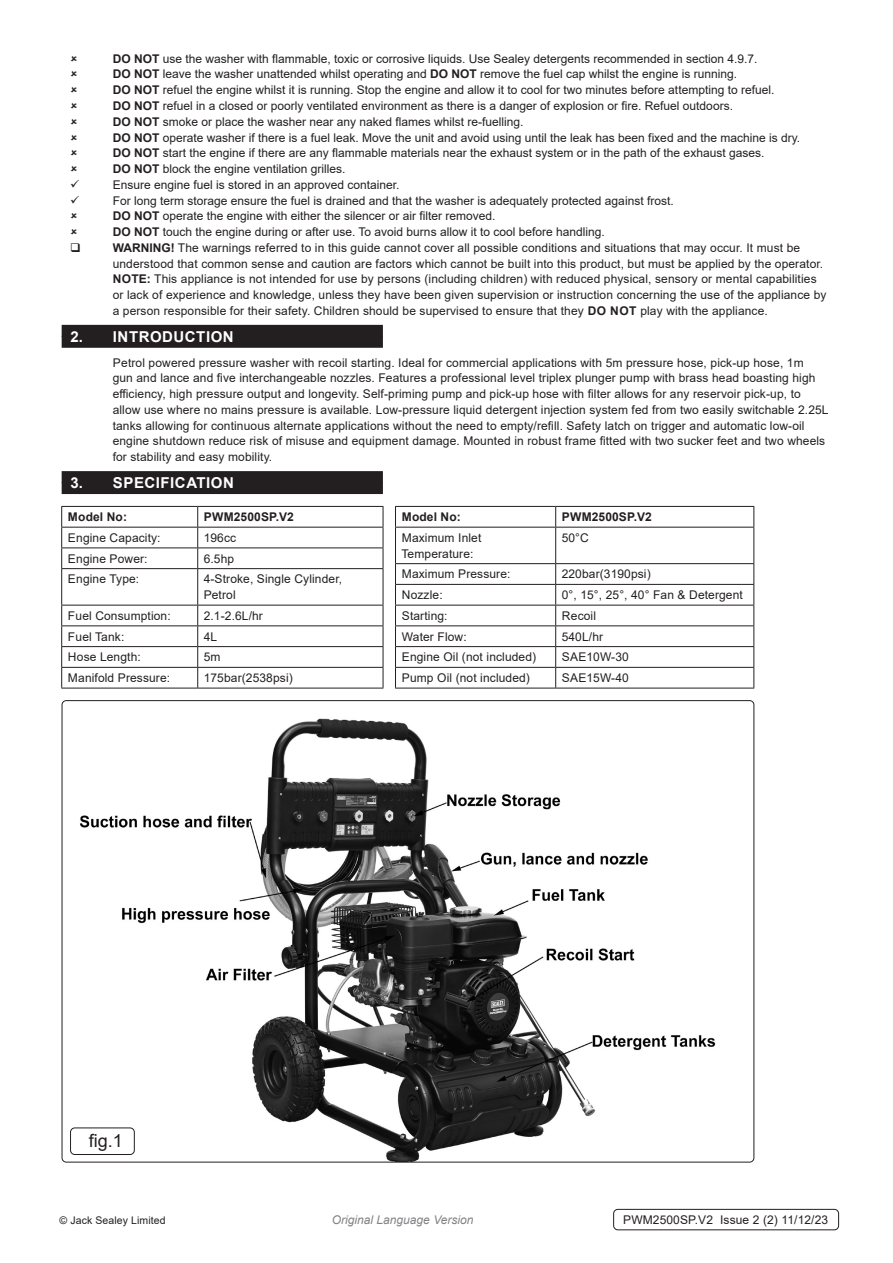
<style>
.page{position:relative;width:893px;height:1263px;background:#fff}
.page>*{position:absolute;margin:0;border:0;box-sizing:border-box;transform-origin:0 0}
.t1{font:18px "Arial";color:#231f20}
.t2{font:700 15px "Arial";letter-spacing:.035em;color:#fff}
.Body{font:12px/15.8px "Arial";letter-spacing:.01em;color:#231f20}
.Body-2{font:700 12px "Arial";letter-spacing:.01em;color:#231f20}
.Body__Footer{font:12px "Arial";letter-spacing:.01em;color:#231f20}
.t3{font:italic 12px "Arial";color:#808285}
.Body__Justified__7pt{font:10.5px "Arial";letter-spacing:.01em;color:#231f20}
.s1{font-weight:700}
</style>
<div class="page">
<div style="left:62px;top:336px;width:321px;height:12px;background:#231f20"></div>
<div style="left:62px;top:325px;width:321px;height:12px;background:#231f20"></div>
<div style="left:62px;top:482px;width:321px;height:12px;background:#231f20"></div>
<div style="left:62px;top:471px;width:321px;height:12px;background:#231f20"></div>
<img style="left:62px;top:718px;width:692px;height:444px">
<div style="left:613px;top:1209px;width:226px;height:21px;border:1px solid #231f20;border-radius:4px"></div>
<div style="left:70px;top:1127px;width:65px;height:28px;border:1px solid #231f20;border-radius:4px"></div>
<hr style="left:61px;top:506px;width:137px;height:1px;background:#231f20">
<hr style="left:198px;top:506px;width:185px;height:1px;background:#231f20">
<hr style="left:61px;top:527px;width:137px;height:1px;background:#231f20">
<hr style="left:198px;top:527px;width:185px;height:1px;background:#231f20">
<hr style="left:61px;top:547px;width:137px;height:1px;background:#231f20">
<svg style="left:61px;top:507px;width:1px;height:61px"></svg>
<hr style="left:198px;top:547px;width:185px;height:1px;background:#231f20">
<svg style="left:197px;top:507px;width:1px;height:61px"></svg>
<svg style="left:383px;top:507px;width:1px;height:61px"></svg>
<hr style="left:61px;top:568px;width:137px;height:1px;background:#231f20">
<hr style="left:61px;top:569px;width:1px;height:36px;background:#231f20">
<hr style="left:198px;top:568px;width:185px;height:1px;background:#231f20">
<hr style="left:197px;top:569px;width:1px;height:36px;background:#231f20">
<hr style="left:383px;top:569px;width:1px;height:36px;background:#231f20">
<hr style="left:61px;top:605px;width:137px;height:1px;background:#231f20">
<hr style="left:198px;top:605px;width:185px;height:1px;background:#231f20">
<hr style="left:61px;top:625px;width:137px;height:1px;background:#231f20">
<hr style="left:198px;top:625px;width:185px;height:1px;background:#231f20">
<hr style="left:61px;top:646px;width:137px;height:1px;background:#231f20">
<hr style="left:198px;top:646px;width:185px;height:1px;background:#231f20">
<hr style="left:61px;top:667px;width:137px;height:1px;background:#231f20">
<svg style="left:61px;top:605px;width:1px;height:83px"></svg>
<hr style="left:198px;top:667px;width:185px;height:1px;background:#231f20">
<svg style="left:197px;top:605px;width:1px;height:83px"></svg>
<svg style="left:383px;top:605px;width:1px;height:83px"></svg>
<hr style="left:61px;top:688px;width:137px;height:1px;background:#231f20">
<hr style="left:198px;top:688px;width:185px;height:1px;background:#231f20">
<hr style="left:395px;top:506px;width:161px;height:1px;background:#231f20">
<svg style="left:395px;top:507px;width:1px;height:20px"></svg>
<hr style="left:556px;top:506px;width:198px;height:1px;background:#231f20">
<svg style="left:555px;top:507px;width:1px;height:20px"></svg>
<svg style="left:753px;top:507px;width:1px;height:20px"></svg>
<hr style="left:395px;top:527px;width:161px;height:1px;background:#231f20">
<hr style="left:395px;top:527px;width:1px;height:36px;background:#231f20">
<hr style="left:556px;top:527px;width:198px;height:1px;background:#231f20">
<hr style="left:555px;top:527px;width:1px;height:36px;background:#231f20">
<hr style="left:753px;top:527px;width:1px;height:36px;background:#231f20">
<hr style="left:395px;top:563px;width:161px;height:1px;background:#231f20">
<hr style="left:556px;top:563px;width:198px;height:1px;background:#231f20">
<hr style="left:395px;top:584px;width:161px;height:1px;background:#231f20">
<hr style="left:556px;top:584px;width:198px;height:1px;background:#231f20">
<hr style="left:395px;top:605px;width:161px;height:1px;background:#231f20">
<hr style="left:556px;top:605px;width:198px;height:1px;background:#231f20">
<hr style="left:395px;top:625px;width:161px;height:1px;background:#231f20">
<hr style="left:556px;top:625px;width:198px;height:1px;background:#231f20">
<hr style="left:395px;top:646px;width:161px;height:1px;background:#231f20">
<hr style="left:556px;top:646px;width:198px;height:1px;background:#231f20">
<hr style="left:395px;top:667px;width:161px;height:1px;background:#231f20">
<svg style="left:395px;top:564px;width:1px;height:124px"></svg>
<hr style="left:556px;top:667px;width:198px;height:1px;background:#231f20">
<svg style="left:555px;top:564px;width:1px;height:124px"></svg>
<svg style="left:753px;top:564px;width:1px;height:124px"></svg>
<hr style="left:395px;top:688px;width:161px;height:1px;background:#231f20">
<hr style="left:556px;top:688px;width:198px;height:1px;background:#231f20">
<p class="Body" style="left:113px;top:51px;width:646px"><span class="s1">DO NOT</span> use the washer with flammable, toxic or corrosive liquids. Use Sealey detergents recommended in section 4.9.7.</p>
<p class="Body" style="left:113px;top:66px;width:626px"><span class="s1">DO NOT</span> leave the washer unattended whilst operating and <span class="s1">DO NOT</span> remove the fuel cap whilst the engine is running.</p>
<p class="Body" style="left:113px;top:82px;width:663px"><span class="s1">DO NOT</span> refuel the engine whilst it is running. Stop the engine and allow it to cool for two minutes before attempting to refuel.</p>
<p class="Body" style="left:113px;top:98px;width:622px"><span class="s1">DO NOT</span> refuel in a closed or poorly ventilated environment as there is a danger of explosion or fire. Refuel outdoors.</p>
<p class="Body" style="left:113px;top:114px;width:412px"><span class="s1">DO NOT</span> smoke or place the washer near any naked flames whilst re-fuelling.</p>
<p class="Body" style="left:113px;top:129px;width:689px"><span class="s1">DO NOT</span> operate washer if there is a fuel leak. Move the unit and avoid using until the leak has been fixed and the machine is dry.</p>
<p class="Body" style="left:113px;top:145px;width:653px"><span class="s1">DO NOT</span> start the engine if there are any flammable materials near the exhaust system or in the path of the exhaust gases.</p>
<p class="Body" style="left:113px;top:161px;width:234px"><span class="s1">DO NOT</span> block the engine ventilation grilles.</p>
<p class="Body" style="left:113px;top:177px;width:288px">Ensure engine fuel is stored in an approved container.</p>
<p class="Body" style="left:113px;top:192px;width:562px">For long term storage ensure the fuel is drained and that the washer is adequately protected against frost.</p>
<p class="Body" style="left:113px;top:208px;width:384px"><span class="s1">DO NOT</span> operate the engine with either the silencer or air filter removed.</p>
<p class="Body" style="left:113px;top:224px;width:494px"><span class="s1">DO NOT</span> touch the engine during or after use. To avoid burns allow it to cool before handling.</p>
<p class="Body" style="left:113px;top:240px;width:712px"><span class="s1">WARNING!</span> The warnings referred to in this guide cannot cover all possible conditions and situations that may occur. It must be understood that common sense and caution are factors which cannot be built into this product, but must be applied by the operator.</p>
<p class="Body" style="left:113px;top:271px;width:715px"><span class="s1">NOTE:</span> This appliance is not intended for use by persons (including children) with reduced physical, sensory or mental capabilities or lack of experience and knowledge, unless they have been given supervision or instruction concerning the use of the appliance by a person responsible for their safety. Children should be supervised to ensure that they <span class="s1">DO NOT</span> play with the appliance.</p>
<p class="t2" style="left:70px;top:326px;width:165px">2. INTRODUCTION</p>
<p class="Body" style="left:113px;top:354px;width:717px">Petrol powered pressure washer with recoil starting. Ideal for commercial applications with 5m pressure hose, pick-up hose, 1m<br>gun and lance and five interchangeable nozzles. Features a professional level triplex plunger pump with brass head boasting high efficiency, high pressure output and longevity. Self-priming pump and pick-up hose with filter allows for any reservoir pick-up, to allow use where no mains pressure is available. Low-pressure liquid detergent injection system fed from two easily switchable 2.25L tanks allowing for continuous alternate applications without the need to empty/refill. Safety latch on trigger and automatic low-oil engine shutdown reduce risk of misuse and equipment damage. Mounted in robust frame fitted with two sucker feet and two wheels for stability and easy mobility.</p>
<p class="t2" style="left:70px;top:472px;width:165px">3. SPECIFICATION</p>
<p class="Body-2" style="left:68px;top:508px;width:61px">Model No:</p>
<p class="Body-2" style="left:204px;top:508px;width:92px">PWM2500SP.V2</p>
<p class="Body" style="left:68px;top:530px;width:94px">Engine Capacity:</p>
<p class="Body" style="left:204px;top:530px;width:34px">196cc</p>
<p class="Body" style="left:68px;top:550px;width:81px">Engine Power:</p>
<p class="Body" style="left:204px;top:550px;width:32px">6.5hp</p>
<p class="Body" style="left:68px;top:571px;width:73px">Engine Type:</p>
<p class="Body" style="left:204px;top:571px;width:140px">4-Stroke, Single Cylinder,<br>Petrol</p>
<p class="Body" style="left:68px;top:608px;width:104px">Fuel Consumption:</p>
<p class="Body" style="left:204px;top:608px;width:61px">2.1-2.6L/hr</p>
<p class="Body" style="left:68px;top:628px;width:58px">Fuel Tank:</p>
<p class="Body" style="left:204px;top:628px;width:15px">4L</p>
<p class="Body" style="left:68px;top:649px;width:74px">Hose Length:</p>
<p class="Body" style="left:204px;top:649px;width:18px">5m</p>
<p class="Body" style="left:68px;top:670px;width:104px">Manifold Pressure:</p>
<p class="Body" style="left:204px;top:670px;width:91px">175bar(2538psi)</p>
<p class="Body-2" style="left:402px;top:508px;width:61px">Model No:</p>
<p class="Body-2" style="left:562px;top:508px;width:92px">PWM2500SP.V2</p>
<p class="Body" style="left:401px;top:530px;width:81px">Maximum Inlet<br>Temperature:</p>
<p class="Body" style="left:562px;top:530px;width:29px">50°C</p>
<p class="Body" style="left:402px;top:566px;width:110px">Maximum Pressure:</p>
<p class="Body" style="left:562px;top:566px;width:91px">220bar(3190psi)</p>
<p class="Body" style="left:402px;top:587px;width:42px">Nozzle:</p>
<p class="Body" style="left:562px;top:587px;width:183px">0°, 15°, 25°, 40° Fan &amp; Detergent</p>
<p class="Body" style="left:402px;top:608px;width:47px">Starting:</p>
<p class="Body" style="left:562px;top:608px;width:36px">Recoil</p>
<p class="Body" style="left:402px;top:628px;width:66px">Water Flow:</p>
<p class="Body" style="left:562px;top:628px;width:43px">540L/hr</p>
<p class="Body" style="left:402px;top:649px;width:136px">Engine Oil (not included)</p>
<p class="Body" style="left:562px;top:649px;width:68px">SAE10W-30</p>
<p class="Body" style="left:402px;top:670px;width:130px">Pump Oil (not included)</p>
<p class="Body" style="left:562px;top:670px;width:68px">SAE15W-40</p>
<p class="t1" style="left:89px;top:1129px;width:36px">fig.1</p>
<p class="Body__Justified__7pt" style="left:60px;top:1213px;width:108px">© Jack Sealey Limited</p>
<p class="t3" style="left:332px;top:1212px;width:143px">Original Language Version</p>
<p class="Body__Footer" style="left:623px;top:1212px;width:207px">PWM2500SP.V2 Issue 2 (2) 11/12/23</p>
</div>
